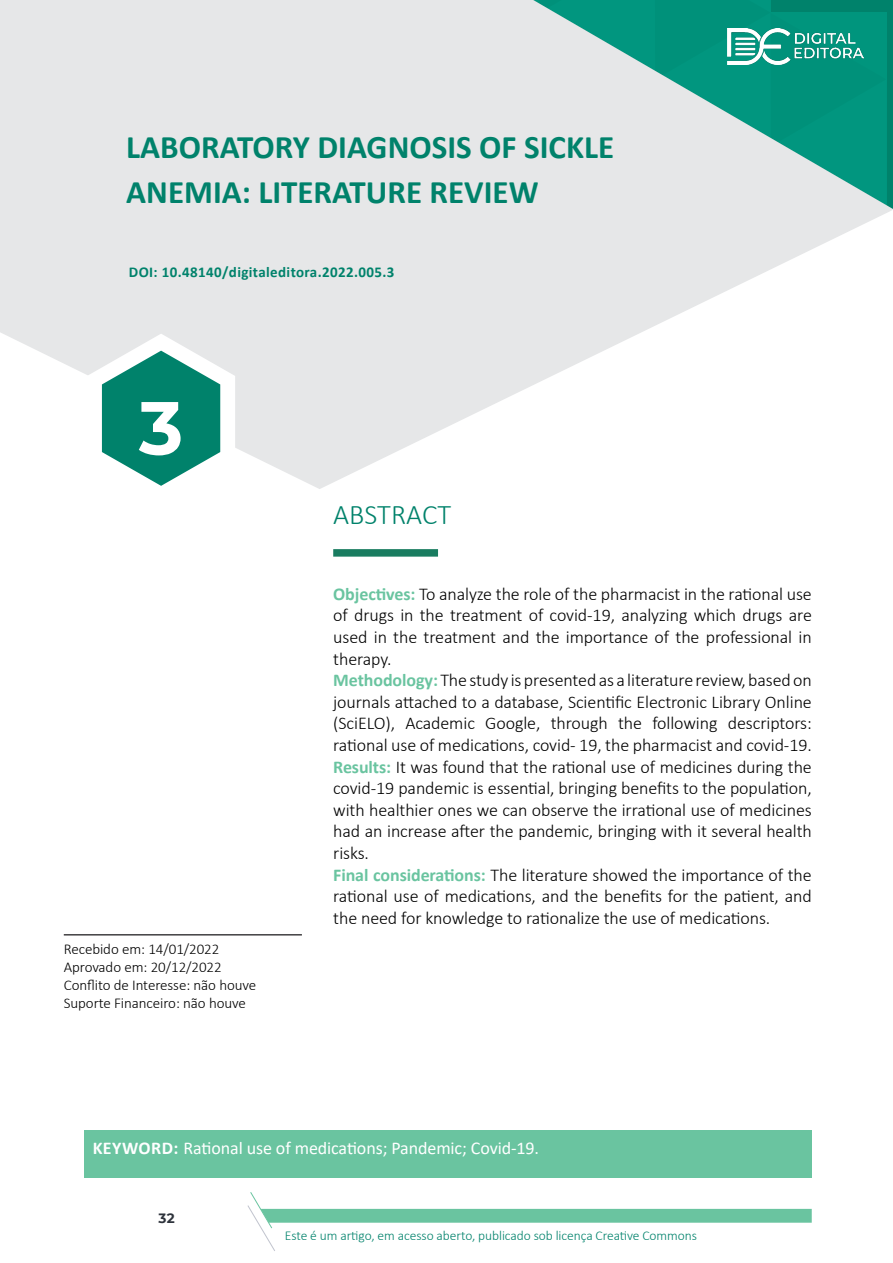
<style>
.page{position:relative;width:893px;height:1263px;background:#fff}
.page>*{position:absolute;margin:0;border:0;box-sizing:border-box;transform-origin:0 0}
.t1{font:700 75px "Montserrat";color:#fff}
.t2{font:700 33px/45px "Calibri";color:#00826b}
.t3{font:300 28.5px "Calibri";color:#00826b}
.t4{font:300 18px/21.6px "Calibri";letter-spacing:-.005em;color:#000}
.t5{font:18px "Calibri";letter-spacing:-.005em;color:#fff}
.t6{font:300 15px/18px "Calibri";letter-spacing:-.005em;color:#000}
.t7{font:700 15px "Calibri";letter-spacing:.025em;color:#00826b}
.t8{font:300 13.5px "Calibri";letter-spacing:-.005em;color:#00826b}
.t9{font:700 13.5px "Montserrat";color:#2e333c}
.s1{font-weight:700;color:#6ac4a0}
.s2{font-weight:700}
</style>
<div class="page">
<div style="left:333px;top:549px;width:105px;height:8px;background:#197c60"></div>
<svg style="left:0;top:0;width:893px;height:489px;fill:#e6e7e8"></svg>
<svg style="left:533px;top:0;width:354px;height:209px;background:#7dc0b6"></svg>
<svg style="left:87px;top:334px;width:148px;height:155px"></svg>
<div style="left:84px;top:1130px;width:728px;height:48px;background:#6ac4a0"></div>
<img style="left:728px;top:28px;width:135px;height:37px">
<hr style="left:64px;top:934px;width:238px;height:1px;background:#414042">
<svg style="left:247px;top:1192px;width:565px;height:59px"></svg>
<h2 class="t2" style="left:126px;top:124px;width:489px">LABORATORY DIAGNOSIS OF SICKLE<br>ANEMIA: LITERATURE REVIEW</h2>
<p class="t7" style="left:129px;top:261px;width:267px">DOI: 10.48140/digitaleditora.2022.005.3</p>
<h1 class="t1" style="left:139px;top:374px;width:46px">3</h1>
<p class="t6" style="left:64px;top:939px;width:194px">Recebido em: 14/01/2022<br>Aprovado em: 20/12/2022<br>Conflito de Interesse: não houve<br>Suporte Financeiro: não houve</p>
<h3 class="t3" style="left:333px;top:497px;width:120px">ABSTRACT</h3>
<p class="t4" style="left:333px;top:583px;width:480px"><span class="s1">Objectives:</span> To analyze the role of the pharmacist in the rational use of drugs in the treatment of covid-19, analyzing which drugs are used in the treatment and the importance of the professional in therapy.<br><span class="s1">Methodology:</span> The study is presented as a literature review, based on journals attached to a database, Scientific Electronic Library Online (SciELO), Academic Google, through the following descriptors: rational use of medications, covid- 19, the pharmacist and covid-19.<br><span class="s1">Results:</span> It was found that the rational use of medicines during the covid-19 pandemic is essential, bringing benefits to the population, with healthier ones we can observe the irrational use of medicines had an increase after the pandemic, bringing with it several health risks.<br><span class="s1">Final considerations:</span> The literature showed the importance of the rational use of medications, and the benefits for the patient, and the need for knowledge to rationalize the use of medications.</p>
<p class="t5" style="left:93px;top:1135px;width:448px"><span class="s2">KEYWORD:</span> Rational use of medications; Pandemic; Covid-19.</p>
<p class="t9" style="left:159px;top:1208px;width:18px">32</p>
<p class="t8" style="left:285px;top:1227px;width:414px">Este é um artigo, em acesso aberto, publicado sob licença Creative Commons</p>
</div>
